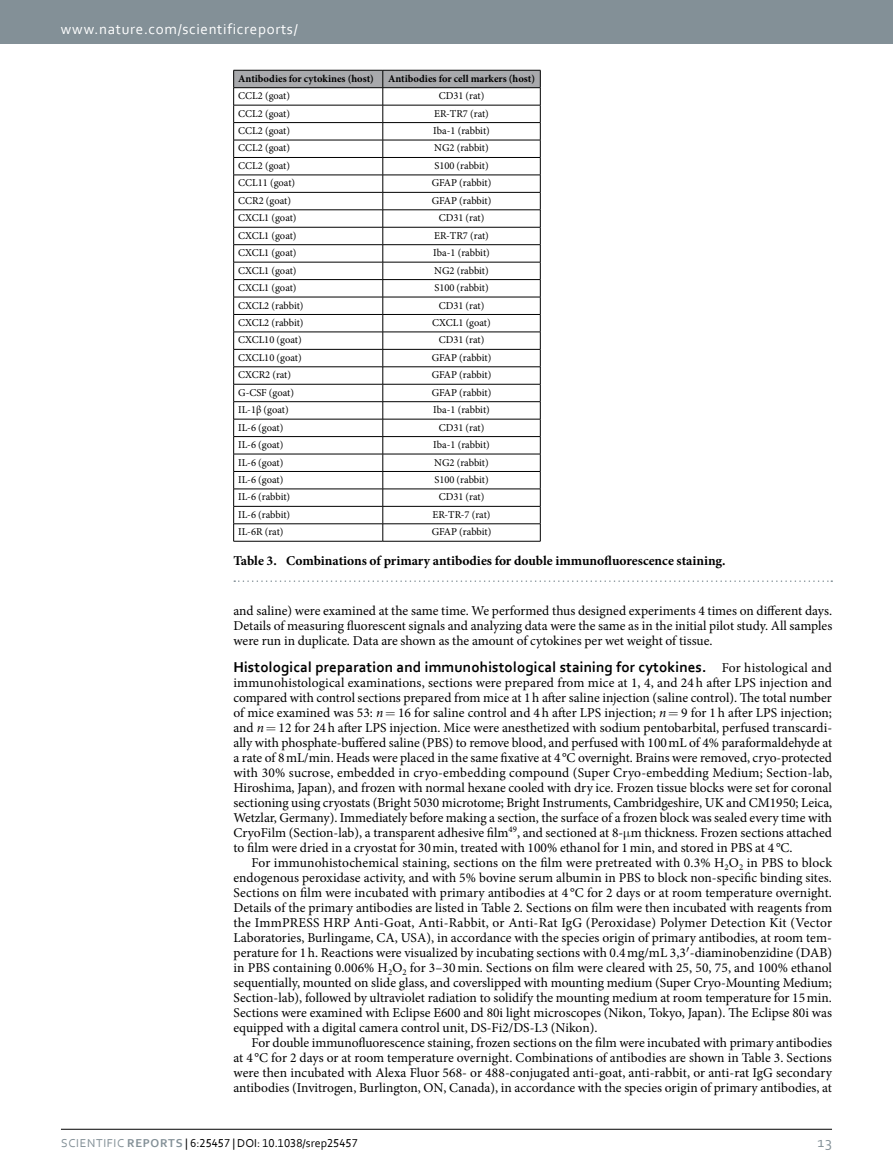
<style>
.page{position:relative;width:893px;height:1174px;background:#fff}
.page>*{position:absolute;margin:0;border:0;box-sizing:border-box;transform-origin:0 0}
.t1{font:700 15px "Corbel";letter-spacing:.01em;color:#000}
.t2{font:15px "Corbel";letter-spacing:.045em;color:#fff}
.t3{font:15px "Corbel";color:#839097}
.t4{font:13.5px/15px "Minion Pro";color:#000;text-align:justify}
.t5{font:700 13.5px "Minion Pro";color:#000}
.t6{font:12px "Corbel";color:#000}
.t7{font:10.5px "Minion Pro";color:#000}
.t8{font:700 10.5px "Minion Pro";color:#000}
.s1{font-family:"Minion Pro";font-weight:400;font-size:13.5px}
.s2{font-style:italic}
.s3{color:#839097}
.s4{font-weight:700;color:#839097}
</style>
<div class="page">
<div style="left:0;top:0;width:893px;height:43px;background:#839097"></div>
<hr style="left:61px;top:1129px;width:771px;height:1px;background:#000">
<svg style="left:234px;top:580px;width:598px;height:2px"></svg>
<hr style="left:233px;top:541px;width:150px;height:1px;background:#000">
<svg style="left:233px;top:70px;width:308px;height:471px"></svg>
<hr style="left:383px;top:541px;width:157px;height:1px;background:#000">
<p class="t2" style="left:61px;top:19px;width:238px">www.nature.com/scientificreports/</p>
<p class="t8" style="left:238px;top:71px;width:137px">Antibodies for cytokines (host)</p>
<p class="t8" style="left:388px;top:71px;width:149px">Antibodies for cell markers (host)</p>
<p class="t7" style="left:238px;top:89px;width:53px">CCL2 (goat)</p>
<p class="t7" style="left:439px;top:89px;width:47px">CD31 (rat)</p>
<p class="t7" style="left:238px;top:106px;width:53px">CCL2 (goat)</p>
<p class="t7" style="left:434px;top:106px;width:56px">ER-TR7 (rat)</p>
<p class="t7" style="left:238px;top:124px;width:53px">CCL2 (goat)</p>
<p class="t7" style="left:433px;top:124px;width:58px">Iba-1 (rabbit)</p>
<p class="t7" style="left:238px;top:141px;width:53px">CCL2 (goat)</p>
<p class="t7" style="left:434px;top:141px;width:56px">NG2 (rabbit)</p>
<p class="t7" style="left:238px;top:158px;width:53px">CCL2 (goat)</p>
<p class="t7" style="left:434px;top:158px;width:56px">S100 (rabbit)</p>
<p class="t7" style="left:238px;top:176px;width:59px">CCL11 (goat)</p>
<p class="t7" style="left:432px;top:176px;width:61px">GFAP (rabbit)</p>
<p class="t7" style="left:238px;top:193px;width:54px">CCR2 (goat)</p>
<p class="t7" style="left:432px;top:193px;width:61px">GFAP (rabbit)</p>
<p class="t7" style="left:238px;top:211px;width:60px">CXCL1 (goat)</p>
<p class="t7" style="left:439px;top:211px;width:47px">CD31 (rat)</p>
<p class="t7" style="left:238px;top:228px;width:60px">CXCL1 (goat)</p>
<p class="t7" style="left:434px;top:228px;width:56px">ER-TR7 (rat)</p>
<p class="t7" style="left:238px;top:246px;width:60px">CXCL1 (goat)</p>
<p class="t7" style="left:433px;top:246px;width:58px">Iba-1 (rabbit)</p>
<p class="t7" style="left:238px;top:263px;width:60px">CXCL1 (goat)</p>
<p class="t7" style="left:434px;top:263px;width:56px">NG2 (rabbit)</p>
<p class="t7" style="left:238px;top:281px;width:60px">CXCL1 (goat)</p>
<p class="t7" style="left:434px;top:281px;width:56px">S100 (rabbit)</p>
<p class="t7" style="left:238px;top:298px;width:67px">CXCL2 (rabbit)</p>
<p class="t7" style="left:439px;top:298px;width:47px">CD31 (rat)</p>
<p class="t7" style="left:238px;top:315px;width:67px">CXCL2 (rabbit)</p>
<p class="t7" style="left:432px;top:315px;width:60px">CXCL1 (goat)</p>
<p class="t7" style="left:238px;top:333px;width:65px">CXCL10 (goat)</p>
<p class="t7" style="left:439px;top:333px;width:47px">CD31 (rat)</p>
<p class="t7" style="left:238px;top:350px;width:65px">CXCL10 (goat)</p>
<p class="t7" style="left:432px;top:350px;width:61px">GFAP (rabbit)</p>
<p class="t7" style="left:238px;top:368px;width:54px">CXCR2 (rat)</p>
<p class="t7" style="left:432px;top:368px;width:61px">GFAP (rabbit)</p>
<p class="t7" style="left:238px;top:385px;width:57px">G-CSF (goat)</p>
<p class="t7" style="left:432px;top:385px;width:61px">GFAP (rabbit)</p>
<p class="t7" style="left:238px;top:403px;width:52px">IL-1β (goat)</p>
<p class="t7" style="left:433px;top:403px;width:58px">Iba-1 (rabbit)</p>
<p class="t7" style="left:238px;top:420px;width:47px">IL-6 (goat)</p>
<p class="t7" style="left:439px;top:420px;width:47px">CD31 (rat)</p>
<p class="t7" style="left:238px;top:438px;width:47px">IL-6 (goat)</p>
<p class="t7" style="left:433px;top:438px;width:58px">Iba-1 (rabbit)</p>
<p class="t7" style="left:238px;top:455px;width:47px">IL-6 (goat)</p>
<p class="t7" style="left:434px;top:455px;width:56px">NG2 (rabbit)</p>
<p class="t7" style="left:238px;top:472px;width:47px">IL-6 (goat)</p>
<p class="t7" style="left:434px;top:472px;width:56px">S100 (rabbit)</p>
<p class="t7" style="left:238px;top:490px;width:54px">IL-6 (rabbit)</p>
<p class="t7" style="left:439px;top:490px;width:47px">CD31 (rat)</p>
<p class="t7" style="left:238px;top:507px;width:54px">IL-6 (rabbit)</p>
<p class="t7" style="left:433px;top:507px;width:60px">ER-TR-7 (rat)</p>
<p class="t7" style="left:238px;top:525px;width:47px">IL-6R (rat)</p>
<p class="t7" style="left:432px;top:525px;width:61px">GFAP (rabbit)</p>
<p class="t5" style="left:233px;top:551px;width:494px">Table 3. Combinations of primary antibodies for double immunofluorescence staining.</p>
<p class="t4" style="left:233px;top:603px;width:600px">and saline) were examined at the same time. We performed thus designed experiments 4 times on different days.<br>Details of measuring fluorescent signals and analyzing data were the same as in the initial pilot study. All samples were run in duplicate. Data are shown as the amount of cytokines per wet weight of tissue.</p>
<p class="t1" style="left:233px;top:657px;width:600px">Histological preparation and immunohistological staining for cytokines. <span class="s1">For histological and</span></p>
<p class="t4" style="left:233px;top:675px;width:600px">immunohistological examinations, sections were prepared from mice at 1, 4, and 24 h after LPS injection and compared with control sections prepared from mice at 1h after saline injection (saline control). The total number of mice examined was 53: <span class="s2">n</span> 16 for saline control and 4 h after LPS injection; <span class="s2">n</span> 9 for 1 h after LPS injection; and <span class="s2">n</span> 12 for 24h after LPS injection. Mice were anesthetized with sodium pentobarbital, perfused transcardi&shy;ally with phosphate-buffered saline (PBS) to remove blood, and perfused with 100mL of 4% paraformaldehyde at a rate of 8mL/min. Heads were placed in the same fixative at 4°C overnight. Brains were removed, cryo-protected with 30% sucrose, embedded in cryo-embedding compound (Super Cryo-embedding Medium; Section-lab, Hiroshima, Japan), and frozen with normal hexane cooled with dry ice. Frozen tissue blocks were set for coronal sectioning using cryostats (Bright 5030 microtome; Bright Instruments, Cambridgeshire, UK and CM1950; Leica, Wetzlar, Germany). Immediately before making a section, the surface of a frozen block was sealed every time with CryoFilm (Section-lab), a transparent adhesive film<sup>49</sup>, and sectioned at 8- m thickness. Frozen sections attached to film were dried in a cryostat for 30min, treated with 100% ethanol for 1min, and stored in PBS at 4 °C.</p>
<p class="t4" style="left:233px;top:855px;width:600px;text-indent:18px">For immunohistochemical staining, sections on the film were pretreated with 0.3% H<sub>2</sub>O<sub>2</sub> in PBS to block endogenous peroxidase activity, and with 5% bovine serum albumin in PBS to block non-specific binding sites.<br>Sections on film were incubated with primary antibodies at 4 °C for 2 days or at room temperature overnight.<br>Details of the primary antibodies are listed in Table 2. Sections on film were then incubated with reagents from the ImmPRESS HRP Anti-Goat, Anti-Rabbit, or Anti-Rat IgG (Peroxidase) Polymer Detection Kit (Vector Laboratories, Burlingame, CA, USA), in accordance with the species origin of primary antibodies, at room tem&shy;perature for 1h. Reactions were visualized by incubating sections with 0.4mg/mL 3,3 -diaminobenzidine (DAB) in PBS containing 0.006% H<sub>2</sub>O<sub>2</sub> for 3–30 min. Sections on film were cleared with 25, 50, 75, and 100% ethanol sequentially, mounted on slide glass, and coverslipped with mounting medium (Super Cryo-Mounting Medium; Section-lab), followed by ultraviolet radiation to solidify the mounting medium at room temperature for 15min.<br>Sections were examined with Eclipse E600 and 80i light microscopes (Nikon, Tokyo, Japan). The Eclipse 80i was equipped with a digital camera control unit, DS-Fi2/DS-L3 (Nikon).</p>
<p class="t4" style="left:233px;top:1035px;width:600px;text-indent:18px">For double immunofluorescence staining, frozen sections on the film were incubated with primary antibodies at 4 °C for 2 days or at room temperature overnight. Combinations of antibodies are shown in Table 3. Sections were then incubated with Alexa Fluor 568- or 488-conjugated anti-goat, anti-rabbit, or anti-rat IgG secondary antibodies (Invitrogen, Burlington, ON, Canada), in accordance with the species origin of primary antibodies, at</p>
<p class="t6" style="left:61px;top:1135px;width:298px"><span class="s3">Scientific</span> <span class="s4">Reports</span> | 6:25457 | DOI: 10.1038/srep25457</p>
<p class="t3" style="left:817px;top:1132px;width:16px">13</p>
</div>
